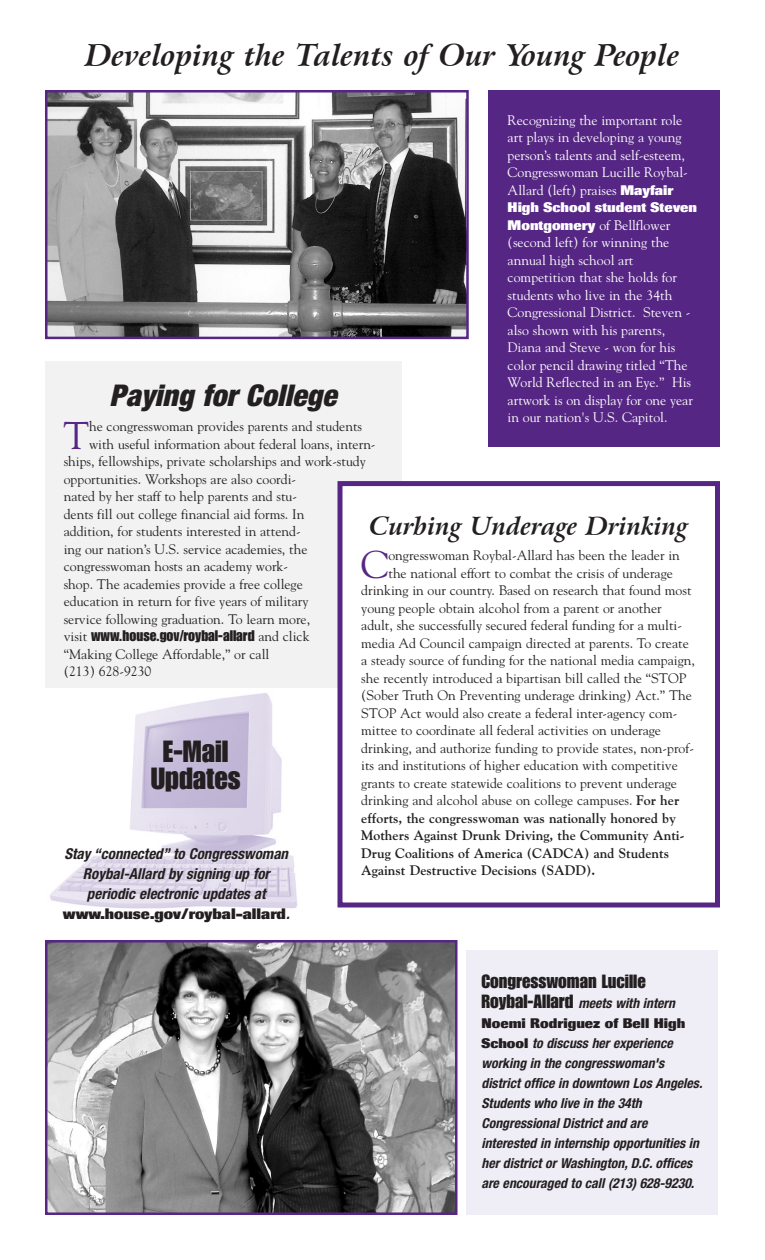
<style>
.page{position:relative;width:765px;height:1260px;background:#fff}
.page>*{position:absolute;margin:0;border:0;box-sizing:border-box;transform-origin:0 0}
.t1{font:38.62px "Goudy";color:#562684}
.t2{font:italic 700 30px "Arrus BT";color:#231f20}
.t3{font:italic 900 condensed 30px "Helvetica Neue";color:#231f20}
.t4{font:30px/26.2px "Impact";color:#231f20;text-align:center}
.t5{font:italic 700 25px "Arrus BT";color:#231f20}
.t6{font:18.75px "Impact";color:#231f20}
.t7{font:italic 700 condensed 15px/20px "Helvetica Neue";color:#231f20;text-align:center}
.t8{font:15px "Impact";color:#231f20}
.t9{font:800 15px "Imago";color:#231f20}
.t10{font:13.75px/17.5px "Goudy";color:#231f20}
.t11{font:13.75px/17.5px "Goudy";color:#fff}
.t12{font:italic 700 condensed 13.75px/20px "Helvetica Neue";color:#231f20}
.t13{font:700 13.75px "Goudy";color:#231f20}
.t14{font:800 13.75px "Imago";color:#231f20}
.t15{font:800 13.75px "Imago";color:#fff}
.s1{font-family:"Imago";font-weight:800}
.s2{font-family:"Goudy";font-size:13.75px}
.s3{font-weight:700}
.s4{font-family:"Helvetica Neue";font-weight:700;font-style:italic;font-stretch:condensed}
.s5{font-family:"Impact";font-weight:400;font-style:normal;font-stretch:normal;font-size:18.75px}
.s6{font-family:"Imago";font-weight:800;font-style:normal;font-stretch:normal}
</style>
<div class="page">
<div style="left:45px;top:361px;width:356px;height:327px;background:#f2f2f3"></div>
<div style="left:340px;top:484px;width:378px;height:421px;background:#fff"></div>
<div style="left:338px;top:481px;width:382px;height:427px;border:5px solid #562684"></div>
<img style="left:48px;top:93px;width:418px;height:243px">
<div style="left:45px;top:90px;width:424px;height:249px;border:2px solid #562684"></div>
<img style="left:48px;top:943px;width:407px;height:269px">
<div style="left:45px;top:940px;width:413px;height:275px;border:2px solid #562684"></div>
<div style="left:489px;top:90px;width:231px;height:357px;background:#562684"></div>
<div style="left:466px;top:950px;width:252px;height:265px;background:#efedf5"></div>
<img style="left:50px;top:693px;width:248px;height:216px">
<div style="left:294px;top:867px;width:14px;height:5px;background:#fff"></div>
<h2 class="t2" style="left:86px;top:36px;width:595px">Developing the Talents of Our Young People</h2>
<p class="t11" style="left:508px;top:112px;width:182px">Recognizing the important role art plays in developing a young person’s talents and self-esteem,<br>Congresswoman Lucille Roybal-<br>Allard (left) praises <span class="s1">Mayfair</span></p>
<p class="t15" style="left:508px;top:202px;width:191px">High School student Steven</p>
<p class="t11" style="left:508px;top:217px;width:187px"><span class="s1">Montgomery</span> of Bellflower (second left) for winning the annual high school art competition that she holds for students who live in the 34th<br>Congressional District. Steven - also shown with his parents,<br>Diana and Steve - won for his color pencil drawing titled “The<br>World Reflected in an Eye.” His artwork is on display for one year in our nation's U.S. Capitol.</p>
<h2 class="t3" style="left:110px;top:385px;width:229px">Paying for College</h2>
<h1 class="t1" style="left:63px;top:420px;width:27px">T</h1>
<p class="t10" style="left:89px;top:419px;width:275px">he congresswoman provides parents and students</p>
<p class="t10" style="left:89px;top:436px;width:288px">with useful information about federal loans, intern-</p>
<p class="t10" style="left:64px;top:454px;width:304px">ships, fellowships, private scholarships and work-study</p>
<p class="t10" style="left:64px;top:471px;width:234px">opportunities. Workshops are also coordi-</p>
<p class="t10" style="left:64px;top:489px;width:235px">nated by her staff to help parents and stu-</p>
<p class="t10" style="left:64px;top:506px;width:242px">dents fill out college financial aid forms. In</p>
<p class="t10" style="left:64px;top:524px;width:238px">addition, for students interested in attend-</p>
<p class="t10" style="left:64px;top:541px;width:245px">ing our nation’s U.S. service academies, the</p>
<p class="t10" style="left:64px;top:559px;width:226px">congresswoman hosts an academy work-</p>
<p class="t10" style="left:64px;top:576px;width:241px">shop. The academies provide a free college</p>
<p class="t10" style="left:64px;top:594px;width:246px">education in return for five years of military</p>
<p class="t10" style="left:64px;top:611px;width:248px">service following graduation. To learn more,</p>
<p class="t8" style="left:64px;top:631px;width:247px"><span class="s2">visit</span> www.house.gov/roybal-allard <span class="s2">and click</span></p>
<p class="t10" style="left:64px;top:646px;width:207px">“Making College Affordable,” or call (213) 628-9230</p>
<h3 class="t5" style="left:369px;top:511px;width:320px">Curbing Underage Drinking</h3>
<h1 class="t1" style="left:361px;top:549px;width:29px">C</h1>
<p class="t10" style="left:388px;top:548px;width:293px">ongresswoman Roybal-Allard has been the leader in</p>
<p class="t10" style="left:388px;top:565px;width:286px">the national effort to combat the crisis of underage</p>
<p class="t10" style="left:361px;top:583px;width:332px">drinking in our country. Based on research that found most</p>
<p class="t10" style="left:361px;top:600px;width:302px">young people obtain alcohol from a parent or another</p>
<p class="t10" style="left:361px;top:618px;width:322px">adult, she successfully secured federal funding for a multi-</p>
<p class="t10" style="left:361px;top:635px;width:329px">media Ad Council campaign directed at parents. To create</p>
<p class="t10" style="left:361px;top:653px;width:335px">a steady source of funding for the national media campaign,</p>
<p class="t10" style="left:361px;top:670px;width:327px">she recently introduced a bipartisan bill called the “STOP</p>
<p class="t10" style="left:361px;top:688px;width:332px">(Sober Truth On Preventing underage drinking) Act.” The</p>
<p class="t10" style="left:361px;top:705px;width:318px">STOP Act would also create a federal inter-agency com-</p>
<p class="t10" style="left:361px;top:723px;width:301px">mittee to coordinate all federal activities on underage</p>
<p class="t10" style="left:361px;top:740px;width:334px">drinking, and authorize funding to provide states, non-prof-</p>
<p class="t10" style="left:361px;top:758px;width:318px">its and institutions of higher education with competitive</p>
<p class="t10" style="left:361px;top:775px;width:317px">grants to create statewide coalitions to prevent underage</p>
<p class="t10" style="left:361px;top:793px;width:320px">drinking and alcohol abuse on college campuses. <span class="s3">For her</span></p>
<p class="t13" style="left:361px;top:812px;width:316px">efforts, the congresswoman was nationally honored by</p>
<p class="t13" style="left:361px;top:830px;width:325px">Mothers Against Drunk Driving, the Community Anti-</p>
<p class="t13" style="left:361px;top:847px;width:309px">Drug Coalitions of America (CADCA) and Students</p>
<p class="t13" style="left:361px;top:865px;width:236px">Against Destructive Decisions (SADD).</p>
<h2 class="t4" style="left:151px;top:740px;width:91px">E-Mail<br>Updates</h2>
<p class="t7" style="left:64px;top:845px;width:225px">Stay “connected” to Congresswoman<br>Roybal-Allard by signing up for periodic electronic updates at</p>
<p class="t9" style="left:63px;top:909px;width:228px">www.house.gov/roybal-allard<span class="s4">.</span></p>
<h3 class="t6" style="left:481px;top:975px;width:166px">Congresswoman Lucille</h3>
<p class="t12" style="left:481px;top:994px;width:195px"><span class="s5">Roybal-Allard</span> meets with intern</p>
<p class="t14" style="left:481px;top:1018px;width:205px">Noemi Rodriguez of Bell High</p>
<p class="t12" style="left:481px;top:1034px;width:222px"><span class="s6">School</span> to discuss her experience working in the congresswoman's district office in downtown Los Angeles.<br>Students who live in the 34th Congressional District and are interested in internship opportunities in her district or Washington, D.C. offices are encouraged to call (213) 628-9230.</p>
</div>
